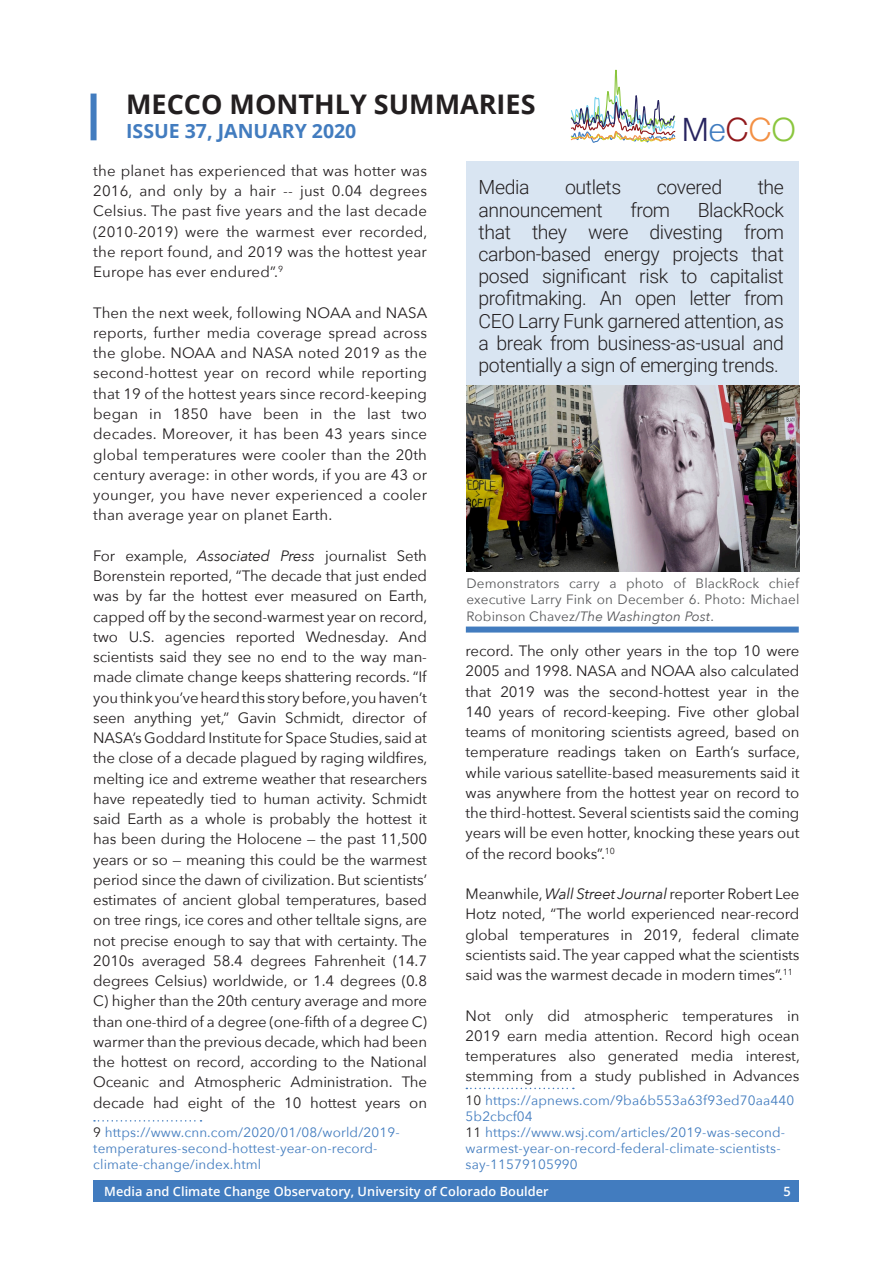
<style>
.page{position:relative;width:893px;height:1263px;background:#fff}
.page>*{position:absolute;margin:0;border:0;box-sizing:border-box;transform-origin:0 0}
.t1{font:300 32.1px "Helvetica Neue";letter-spacing:.01em;color:#27235f}
.Page_Header_-_Black{font:700 27px "Open Sans";color:#231f20}
.Pull_Quote_Text{font:300 19.5px/22.2px "Roboto";letter-spacing:-.02em;color:#231f20;text-align:justify}
.Blue_Text_-_Align_Le{font:700 19.5px "Open Sans";color:#427cbf}
.Page_Body_Text_-_Bla{font:15px/20.2px "Avenir Next";letter-spacing:-.01em;color:#231f20;text-align:justify}
.t2{font:13.5px/16.2px "Avenir Next";letter-spacing:.01em;color:#427cbf}
.Pull_Quote_Text-2{font:13.5px/16.2px "Avenir Next";letter-spacing:.01em;color:#57585a;text-align:justify}
.t3{font:600 12.75px "Open Sans";letter-spacing:.005em;color:#fff}
.s1{color:#407cc0}
.s2{color:#91191c}
.s3{color:#f39044}
.s4{color:#8bc63e}
.s5{font-style:italic}
.s6{color:#231f20}
</style>
<div class="page">
<div style="left:91px;top:94px;width:6px;height:46px;background:#427cbf"></div>
<img style="left:570px;top:69px;width:106px;height:74px">
<div style="left:466px;top:626px;width:333px;height:6px;background:#427cbf"></div>
<div style="left:466px;top:161px;width:333px;height:325px;background:#d9e5f2"></div>
<img style="left:466px;top:386px;width:333px;height:186px">
<div style="left:94px;top:1180px;width:705px;height:21px;background:#427cbf"></div>
<svg style="left:466px;top:1088px;width:108px;height:1px"></svg>
<svg style="left:94px;top:1120px;width:107px;height:1px"></svg>
<p class="Page_Header_-_Black" style="left:126px;top:85px;width:411px">MECCO MONTHLY SUMMARIES</p>
<p class="Blue_Text_-_Align_Le" style="left:126px;top:117px;width:232px">ISSUE 37, JANUARY 2020</p>
<p class="t1" style="left:682px;top:104px;width:115px">M<span class="s1">e</span><span class="s2">C</span><span class="s3">C</span><span class="s4">O</span></p>
<p class="Page_Body_Text_-_Bla" style="left:93px;top:160px;width:336px">the planet has experienced that was hotter was 2016, and only by a hair -- just 0.04 degrees Celsius. The past five years and the last decade (2010-2019) were the warmest ever recorded, the report found, and 2019 was the hottest year Europe has ever endured”.<sup>9</sup></p>
<p class="Page_Body_Text_-_Bla" style="left:93px;top:302px;width:336px">Then the next week, following NOAA and NASA reports, further media coverage spread across the globe. NOAA and NASA noted 2019 as the second-hottest year on record while reporting that 19 of the hottest years since record-keeping began in 1850 have been in the last two decades. Moreover, it has been 43 years since global temperatures were cooler than the 20th century average: in other words, if you are 43 or younger, you have never experienced a cooler than average year on planet Earth.</p>
<p class="Page_Body_Text_-_Bla" style="left:93px;top:545px;width:336px">For example, <span class="s5">Associated Press</span> journalist Seth Borenstein reported, “The decade that just ended was by far the hottest ever measured on Earth, capped off by the second-warmest year on record, two U.S. agencies reported Wednesday. And scientists said they see no end to the way man&shy;made climate change keeps shattering records. “If you think you’ve heard this story before, you haven’t seen anything yet,” Gavin Schmidt, director of NASA’s Goddard Institute for Space Studies, said at the close of a decade plagued by raging wildfires, melting ice and extreme weather that researchers have repeatedly tied to human activity. Schmidt said Earth as a whole is probably the hottest it has been during the Holocene — the past 11,500 years or so — meaning this could be the warmest period since the dawn of civilization. But scientists’ estimates of ancient global temperatures, based on tree rings, ice cores and other telltale signs, are not precise enough to say that with certainty. The 2010s averaged 58.4 degrees Fahrenheit (14.7 degrees Celsius) worldwide, or 1.4 degrees (0.8<br>C) higher than the 20th century average and more than one-third of a degree (one-fifth of a degree C) warmer than the previous decade, which had been the hottest on record, according to the National Oceanic and Atmospheric Administration. The decade had eight of the 10 hottest years on</p>
<p class="t2" style="left:93px;top:1124px;width:308px"><span class="s6">9</span> https://www.cnn.com/2020/01/08/world/2019- temperatures-second-hottest-year-on-record&shy;climate-change/index.html</p>
<p class="Pull_Quote_Text" style="left:478px;top:176px;width:53px">Media</p>
<p class="Pull_Quote_Text" style="left:565px;top:176px;width:58px">outlets</p>
<p class="Pull_Quote_Text" style="left:657px;top:176px;width:67px">covered</p>
<p class="Pull_Quote_Text" style="left:758px;top:176px;width:28px">the</p>
<p class="Pull_Quote_Text" style="left:478px;top:198px;width:126px">announcement</p>
<p class="Pull_Quote_Text" style="left:630px;top:198px;width:41px">from</p>
<p class="Pull_Quote_Text" style="left:478px;top:198px;width:307px;text-indent:219px">BlackRock that they were divesting from carbon-based energy projects that posed significant risk to capitalist profitmaking. An open letter from CEO Larry Funk garnered attention, as a break from business-as-usual and potentially a sign of emerging trends.</p>
<p class="Pull_Quote_Text-2" style="left:466px;top:575px;width:334px">Demonstrators carry a photo of BlackRock chief executive Larry Fink on December 6. Photo: Michael Robinson Chavez/<span class="s5">The Washington Post</span>.</p>
<p class="Page_Body_Text_-_Bla" style="left:466px;top:640px;width:336px">record. The only other years in the top 10 were 2005 and 1998. NASA and NOAA also calculated that 2019 was the second-hottest year in the 140 years of record-keeping. Five other global teams of monitoring scientists agreed, based on temperature readings taken on Earth’s surface, while various satellite-based measurements said it was anywhere from the hottest year on record to the third-hottest. Several scientists said the coming years will be even hotter, knocking these years out of the record books”.<sup>10</sup></p>
<p class="Page_Body_Text_-_Bla" style="left:466px;top:883px;width:335px">Meanwhile, <span class="s5">Wall Street Journal</span> reporter Robert Lee Hotz noted, “The world experienced near-record global temperatures in 2019, federal climate scientists said. The year capped what the scientists said was the warmest decade in modern times”.<sup>11</sup></p>
<p class="Page_Body_Text_-_Bla" style="left:466px;top:1005px;width:336px">Not only did atmospheric temperatures in 2019 earn media attention. Record high ocean temperatures also generated media interest, stemming from a study published in Advances</p>
<p class="t2" style="left:466px;top:1091px;width:330px"><span class="s6">10</span> https://apnews.com/9ba6b553a63f93ed70aa440<br>5b2cbcf04</p>
<p class="t2" style="left:466px;top:1124px;width:321px"><span class="s6">11</span> https://www.wsj.com/articles/2019-was-second&shy;warmest-year-on-record-federal-climate-scientists&shy;say-11579105990</p>
<p class="t3" style="left:104px;top:1182px;width:446px">Media and Climate Change Observatory, University of Colorado Boulder</p>
<p class="t3" style="left:784px;top:1182px;width:9px">5</p>
</div>
